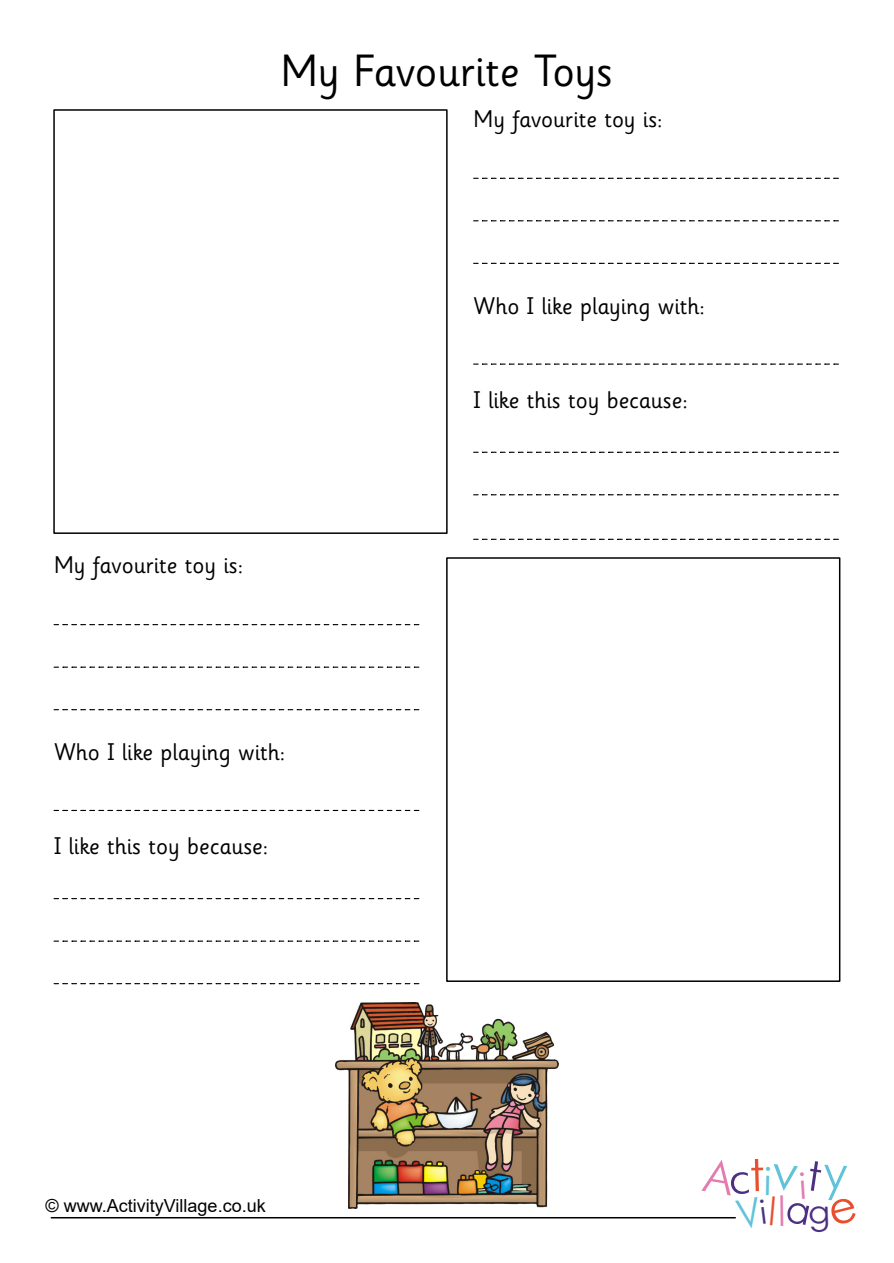
<style>
.page{position:relative;width:894px;height:1263px;background:#fff}
.page>*{position:absolute;margin:0;border:0;box-sizing:border-box;transform-origin:0 0}
.t1{font:45px "Sassoon Infant Rg";color:#000}
.t2{font:24px "Sassoon Infant Rg";color:#000}
.t3{font:18px "Arial";color:#000}
</style>
<div class="page">
<hr style="left:51px;top:1217px;width:684px;height:1px;background:#000">
<div style="left:53px;top:109px;width:394px;height:425px;border:2px solid #000"></div>
<div style="left:446px;top:557px;width:394px;height:425px;border:2px solid #000"></div>
<svg style="left:473px;top:539px;width:366px;height:1px"></svg>
<svg style="left:473px;top:494px;width:366px;height:1px"></svg>
<svg style="left:473px;top:452px;width:366px;height:1px"></svg>
<svg style="left:473px;top:364px;width:366px;height:1px"></svg>
<svg style="left:473px;top:263px;width:366px;height:1px"></svg>
<svg style="left:473px;top:220px;width:366px;height:1px"></svg>
<svg style="left:473px;top:178px;width:366px;height:1px"></svg>
<svg style="left:54px;top:983px;width:366px;height:1px"></svg>
<svg style="left:54px;top:940px;width:366px;height:2px"></svg>
<svg style="left:54px;top:898px;width:366px;height:1px"></svg>
<svg style="left:54px;top:810px;width:366px;height:1px"></svg>
<svg style="left:54px;top:709px;width:366px;height:1px"></svg>
<svg style="left:54px;top:667px;width:366px;height:1px"></svg>
<svg style="left:54px;top:624px;width:366px;height:1px"></svg>
<img style="left:335px;top:1003px;width:223px;height:206px">
<svg style="left:701px;top:1159px;width:63px;height:60px"></svg>
<h1 class="t1" style="left:280px;top:54px;width:334px">My Favourite Toys</h1>
<p class="t2" style="left:473px;top:110px;width:190px">My favourite toy is:</p>
<p class="t2" style="left:473px;top:297px;width:233px">Who I like playing with:</p>
<p class="t2" style="left:54px;top:556px;width:190px">My favourite toy is:</p>
<p class="t2" style="left:54px;top:743px;width:233px">Who I like playing with:</p>
<p class="t2" style="left:54px;top:837px;width:216px">I like this toy because:</p>
<p class="t3" style="left:45px;top:1199px;width:222px">© www.ActivityVillage.co.uk</p>
<p class="t2" style="left:473px;top:391px;width:216px">I like this toy because:</p>
</div>
